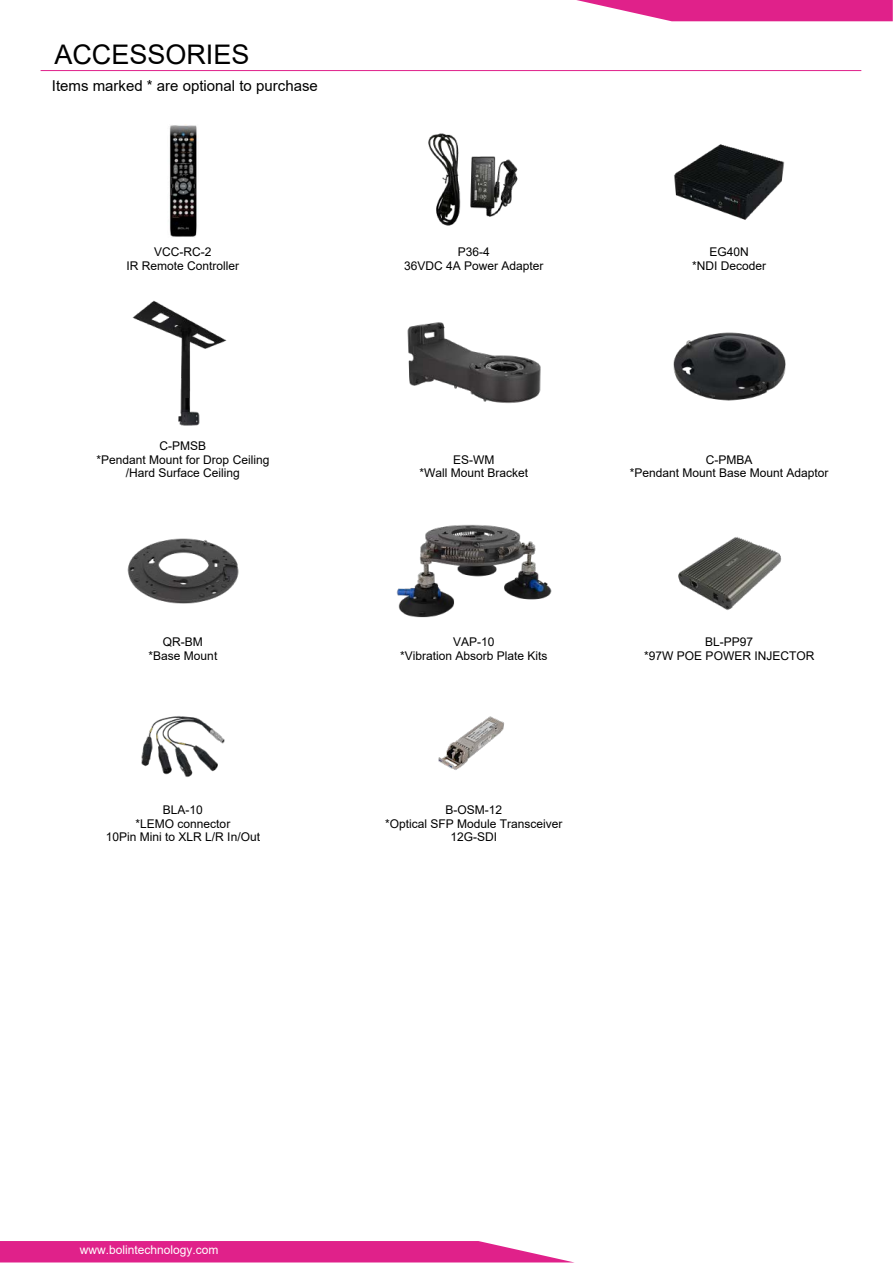
<style>
.page{position:relative;width:893px;height:1263px;background:#fff}
.page>*{position:absolute;margin:0;border:0;box-sizing:border-box;transform-origin:0 0}
.t1{font:27px "Arial";color:#000}
.t2{font:15px "Arial";color:#000}
.t3{font:12px/13.5px "Arial";color:#000;text-align:center}
.t4{font:12px "Arial";color:#fff}
</style>
<div class="page">
<img style="left:396px;top:524px;width:156px;height:94px">
<img style="left:678px;top:537px;width:104px;height:73px">
<img style="left:127px;top:538px;width:112px;height:66px">
<svg style="left:0;top:1241px;width:572px;height:21px;background:#e23393"></svg>
<svg style="left:576px;top:0;width:317px;height:21px;background:#e4429b"></svg>
<img style="left:428px;top:133px;width:90px;height:93px">
<img style="left:169px;top:125px;width:28px;height:113px">
<hr style="left:41px;top:70px;width:820px;height:1px;background:#e0218a">
<img style="left:132px;top:300px;width:95px;height:126px">
<img style="left:674px;top:144px;width:111px;height:76px">
<img style="left:141px;top:716px;width:84px;height:61px">
<img style="left:407px;top:322px;width:134px;height:82px">
<img style="left:673px;top:332px;width:113px;height:69px">
<img style="left:438px;top:716px;width:67px;height:54px">
<h1 class="t1" style="left:54px;top:36px;width:197px">ACCESSORIES</h1>
<p class="t2" style="left:52px;top:76px;width:267px">Items marked * are optional to purchase</p>
<p class="t3" style="left:127px;top:245px;width:114px">VCC-RC-2<br>IR Remote Controller</p>
<p class="t3" style="left:404px;top:245px;width:141px">P36-4<br>36VDC 4A Power Adapter</p>
<p class="t3" style="left:692px;top:245px;width:76px">EG40N<br>*NDI Decoder</p>
<p class="t3" style="left:97px;top:439px;width:174px">C-PMSB<br>*Pendant Mount for Drop Ceiling /Hard Surface Ceiling</p>
<p class="t3" style="left:149px;top:635px;width:70px">QR-BM *Base Mount</p>
<p class="t3" style="left:419px;top:453px;width:110px">ES-WM<br>*Wall Mount Bracket</p>
<p class="t3" style="left:630px;top:453px;width:200px">C-PMBA<br>*Pendant Mount Base Mount Adaptor</p>
<p class="t3" style="left:400px;top:635px;width:149px">VAP-10<br>*Vibration Absorb Plate Kits</p>
<p class="t3" style="left:644px;top:635px;width:172px">BL-PP97<br>*97W POE POWER INJECTOR</p>
<p class="t3" style="left:106px;top:803px;width:156px">BLA-10<br>*LEMO connector<br>10Pin Mini to XLR L/R In/Out</p>
<p class="t3" style="left:385px;top:803px;width:179px">B-OSM-12<br>*Optical SFP Module Transceiver<br>12G-SDI</p>
<p class="t4" style="left:80px;top:1242px;width:140px">www.bolintechnology.com</p>
</div>
